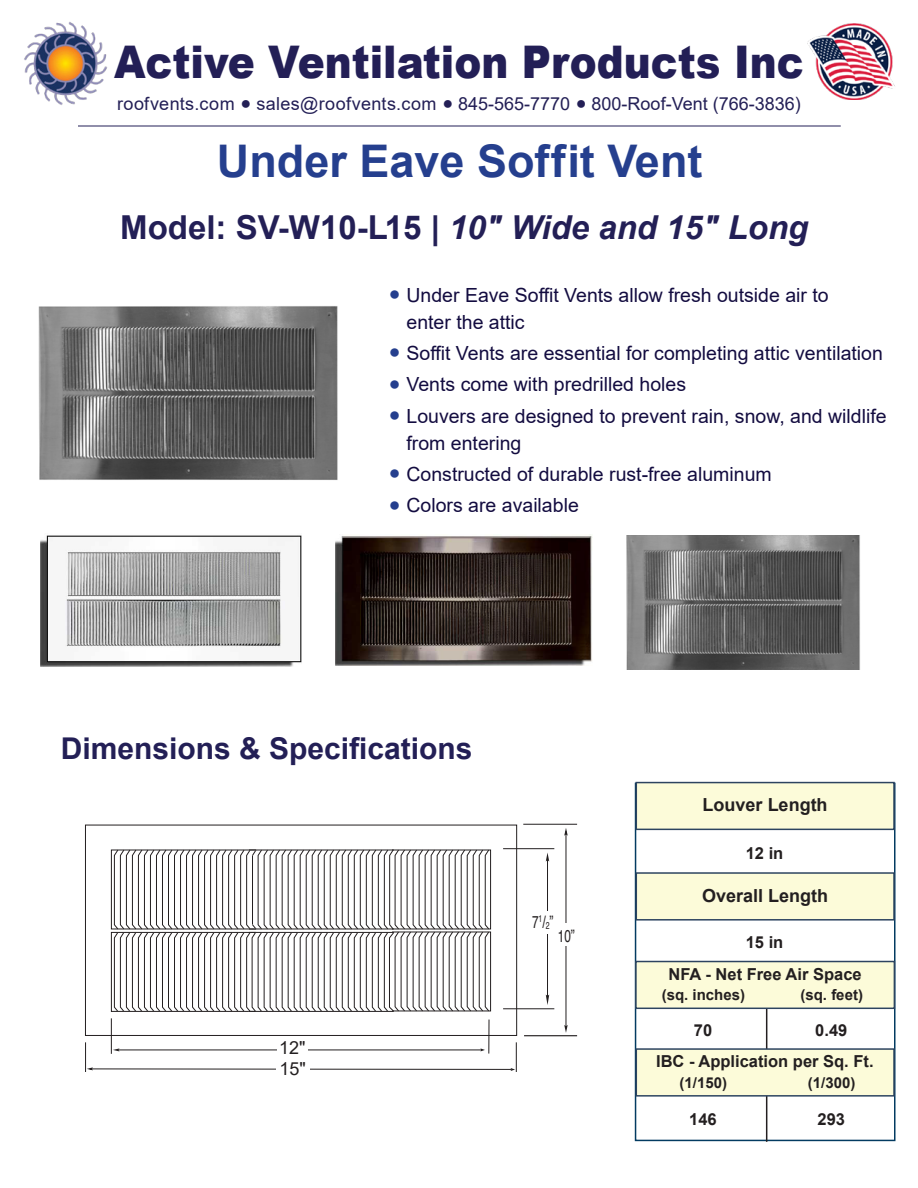
<style>
.page{position:relative;width:918px;height:1188px;background:#fff}
.page>*{position:absolute;margin:0;border:0;box-sizing:border-box;transform-origin:0 0}
.t1{font:900 45px "Arial";color:#231f56;scale:.9 1}
.t2{font:700 45px "Arial";color:#253f8e}
.t3{font:700 33px "Arial";color:#231f56}
.t4{font:700 30px "Arial";color:#231f56}
.t5{font:19.5px/27px "Arial";color:#130c40}
.t6{font:18px "Arial";letter-spacing:.005em;color:#231f56}
.t7{font:700 18px "Arial";color:#231f20}
.t8{font:18px "Arial";color:#231f20}
.t9{font:17.25px "Helvetica";color:#231f20;scale:.68 1}
.t10{font:700 16.5px "Arial";color:#231f20}
.t11{font:16.5px/18.5px "Helvetica";color:#231f20;scale:.68 1}
.t12{font:700 15px "Arial";color:#231f20}
.s1{font-style:italic}
.s2{color:#253f8e}
.s3{font-size:10.05px}
</style>
<div class="page">
<hr style="left:78px;top:126px;width:763px;height:1px;background:#231f56">
<img style="left:24px;top:22px;width:84px;height:83px">
<img style="left:808px;top:24px;width:87px;height:75px">
<div style="left:635px;top:783px;width:261px;height:358px;background:#fff;border:2px solid #033b61"></div>
<hr style="left:766px;top:968px;width:1px;height:174px;background:#231f20">
<div style="left:636px;top:782px;width:259px;height:48px;background:#fcfbd9;border:2px solid #2d4460"></div>
<div style="left:636px;top:1048px;width:259px;height:49px;background:#fcfbd9;border:2px solid #2d4460"></div>
<div style="left:636px;top:872px;width:259px;height:49px;background:#fcfbd9;border:2px solid #2d4460"></div>
<div style="left:635px;top:961px;width:260px;height:48px;background:#fcfbd9;border:2px solid #2d4460"></div>
<img style="left:336px;top:536px;width:257px;height:130px">
<img style="left:41px;top:535px;width:261px;height:132px">
<hr style="left:488px;top:1020px;width:1px;height:34px;background:#231f20">
<hr style="left:111px;top:1018px;width:1px;height:36px;background:#231f20">
<hr style="left:118px;top:1050px;width:363px;height:1px;background:#231f20">
<svg style="left:113px;top:1048px;width:7px;height:3px"></svg>
<svg style="left:480px;top:1048px;width:5px;height:3px"></svg>
<hr style="left:85px;top:1042px;width:1px;height:30px;background:#231f20">
<hr style="left:516px;top:1042px;width:1px;height:30px;background:#231f20">
<svg style="left:87px;top:1067px;width:428px;height:4px"></svg>
<hr style="left:523px;top:824px;width:54px;height:1px;background:#231f20">
<hr style="left:503px;top:848px;width:51px;height:1px;background:#231f20">
<hr style="left:503px;top:1008px;width:51px;height:1px;background:#231f20">
<hr style="left:566px;top:832px;width:1px;height:194px;background:#231f20">
<svg style="left:564px;top:828px;width:4px;height:8px"></svg>
<svg style="left:564px;top:1025px;width:4px;height:8px"></svg>
<div style="left:558px;top:924px;width:19px;height:22px;background:#fff"></div>
<hr style="left:547px;top:856px;width:1px;height:140px;background:#231f20">
<svg style="left:546px;top:853px;width:3px;height:9px"></svg>
<svg style="left:546px;top:995px;width:3px;height:10px"></svg>
<div style="left:539px;top:911px;width:17px;height:23px;background:#fff"></div>
<hr style="left:524px;top:1035px;width:53px;height:1px;background:#231f20">
<svg style="left:114px;top:849px;width:376px;height:163px"></svg>
<div style="left:85px;top:825px;width:432px;height:211px;border:1px solid #231f20"></div>
<img style="left:38px;top:306px;width:300px;height:174px">
<img style="left:626px;top:535px;width:234px;height:135px">
<div style="left:277px;top:1041px;width:31px;height:19px;background:#fff"></div>
<div style="left:276px;top:1059px;width:33px;height:21px;background:#fff"></div>
<h1 class="t1" style="left:114px;top:29px;width:768px">Active Ventilation Products Inc</h1>
<p class="t6" style="left:117px;top:91px;width:685px">roofvents.com ● sales@roofvents.com ● 845-565-7770 ● 800-Roof-Vent (766-3836)</p>
<h1 class="t2" style="left:217px;top:129px;width:487px">Under Eave Soffit Vent</h1>
<p class="t3" style="left:120px;top:204px;width:690px">Model: SV-W10-L15 | <span class="s1">10" Wide and 15" Long</span></p>
<p class="t5" style="left:407px;top:281px;width:424px;text-indent:-18px"><span class="s2">●</span> Under Eave Soffit Vents allow fresh outside air to enter the attic</p>
<p class="t5" style="left:389px;top:339px;width:496px"><span class="s2">●</span> Soffit Vents are essential for completing attic ventilation</p>
<p class="t5" style="left:389px;top:371px;width:299px"><span class="s2">●</span> Vents come with predrilled holes</p>
<p class="t5" style="left:407px;top:402px;width:482px;text-indent:-18px"><span class="s2">●</span> Louvers are designed to prevent rain, snow, and wildlife from entering</p>
<p class="t5" style="left:389px;top:460px;width:384px"><span class="s2">●</span> Constructed of durable rust-free aluminum</p>
<p class="t5" style="left:389px;top:492px;width:191px"><span class="s2">●</span> Colors are available</p>
<h3 class="t4" style="left:61px;top:727px;width:413px">Dimensions &amp; Specifications</h3>
<p class="t8" style="left:279px;top:1036px;width:28px">12"</p>
<p class="t8" style="left:280px;top:1056px;width:28px">15"</p>
<p class="t11" style="left:280px;top:1041px;width:39px">14.5”<br>17.5”</p>
<p class="t9" style="left:532px;top:909px;width:33px">7<sup>1</sup>/<span class="s3">2</span>”</p>
<p class="t9" style="left:558px;top:923px;width:27px">10”</p>
<p class="t7" style="left:703px;top:792px;width:127px">Louver Length</p>
<p class="t10" style="left:746px;top:841px;width:39px">12 in</p>
<p class="t7" style="left:702px;top:883px;width:128px">Overall Length</p>
<p class="t10" style="left:746px;top:930px;width:39px">15 in</p>
<p class="t10" style="left:669px;top:963px;width:195px">NFA - Net Free Air Space</p>
<p class="t12" style="left:662px;top:984px;width:85px">(sq. inches)</p>
<p class="t12" style="left:800px;top:984px;width:64px">(sq. feet)</p>
<p class="t10" style="left:694px;top:1019px;width:20px">70</p>
<p class="t10" style="left:815px;top:1019px;width:34px">0.49</p>
<p class="t10" style="left:656px;top:1050px;width:219px">IBC - Application per Sq. Ft.</p>
<p class="t12" style="left:680px;top:1072px;width:49px">(1/150)</p>
<p class="t10" style="left:689px;top:1108px;width:29px">146</p>
<p class="t12" style="left:808px;top:1072px;width:49px">(1/300)</p>
<p class="t10" style="left:818px;top:1108px;width:29px">293</p>
</div>
